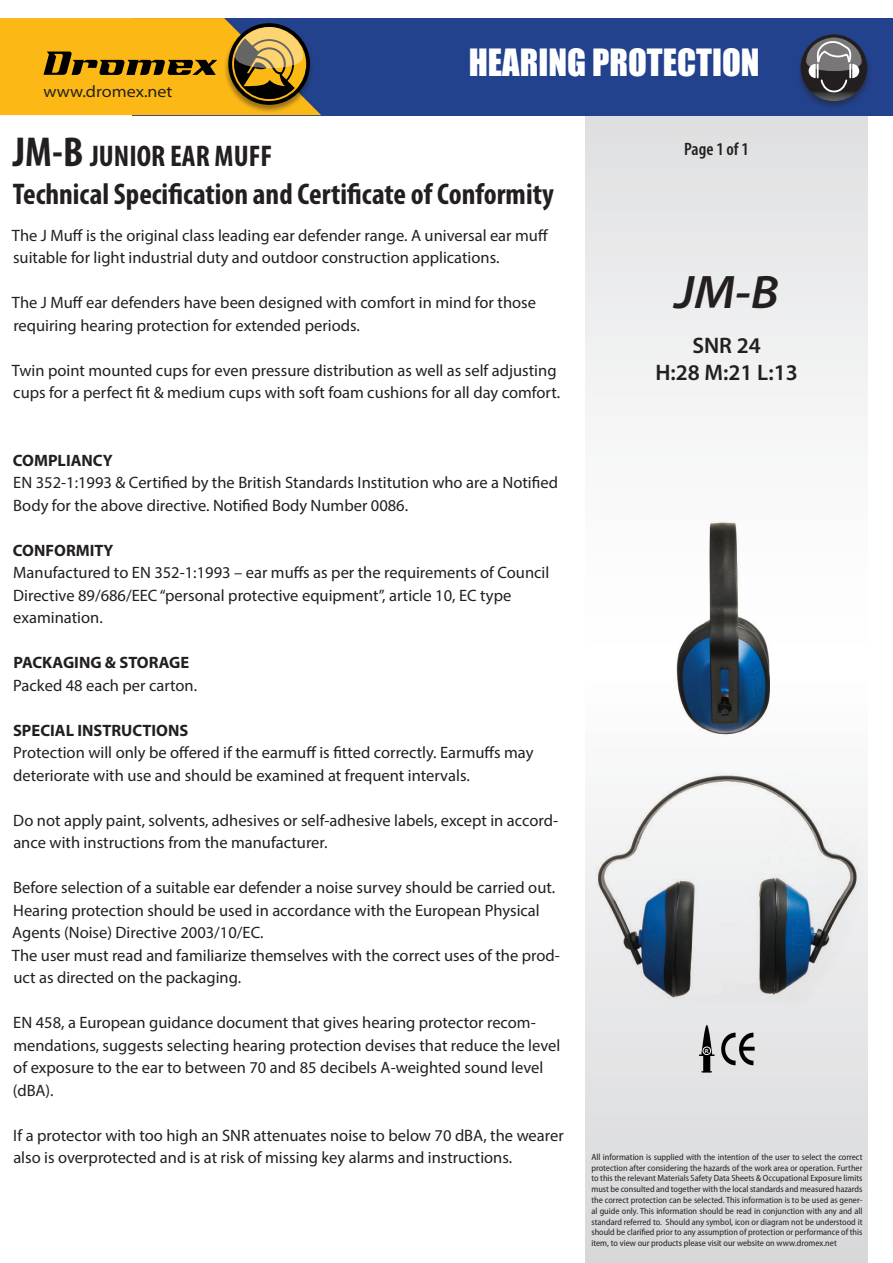
<style>
.page{position:relative;width:893px;height:1263px;background:#fff}
.page>*{position:absolute;margin:0;border:0;box-sizing:border-box;transform-origin:0 0}
.t1{font:italic 600 semi-expanded 47.25px "Myriad Pro";color:#231f20}
.t2{font:34.5px "Impact";color:#fff}
.t3{font:700 condensed 30px "Myriad Pro";color:#231f20}
.t4{font:600 22.5px "Myriad Pro";color:#231f20}
.t5{font:600 condensed 18px "Myriad Pro";color:#231f20}
.t6{font:16.5px/22.5px "Myriad Pro";color:#231f20}
.t7{font:700 16.5px "Myriad Pro";color:#231f20}
.t8{font:semi-expanded 16.5px "Myriad Pro";color:#231f20}
.t9{font:semi-condensed 9px/10.8px "Myriad Pro";color:#231f20;text-align:justify}
.t10{font:700 5.25px "Arial";color:#fff}
.s1{font-size:42px}
</style>
<div class="page">
<svg style="left:586px;top:115px;width:281px;height:1148px"></svg>
<div style="left:133px;top:18px;width:760px;height:97px;background:#22428e"></div>
<svg style="left:0;top:18px;width:321px;height:97px;background:#ca9820"></svg>
<div style="left:796px;top:34px;width:75px;height:76px;background:#231f20;opacity:.45"></div>
<svg style="left:801px;top:34px;width:66px;height:67px"></svg>
<svg style="left:806px;top:38px;width:56px;height:55px;background:#666569"></svg>
<img style="left:589px;top:759px;width:276px;height:251px">
<img style="left:667px;top:515px;width:112px;height:230px">
<svg style="left:699px;top:1025px;width:15px;height:47px"></svg>
<div style="left:703px;top:1046px;width:8px;height:9px;border:1px solid #fff;border-radius:50%"></div>
<svg style="left:721px;top:1033px;width:34px;height:32px"></svg>
<p class="t8" style="left:44px;top:82px;width:130px">www.dromex.net</p>
<h2 class="t2" style="left:469px;top:36px;width:292px">HEARING PROTECTION</h2>
<p class="t3" style="left:13px;top:139px;width:261px"><span class="s1">JM-B</span> JUNIOR EAR MUFF</p>
<p class="t5" style="left:684px;top:139px;width:66px">Page 1 of 1</p>
<p class="t3" style="left:13px;top:177px;width:542px">Technical Specification and Certificate of Conformity</p>
<p class="t6" style="left:12px;top:224px;width:538px">The J Muff is the original class leading ear defender range. A universal ear muff suitable for light industrial duty and outdoor construction applications.</p>
<p class="t6" style="left:12px;top:291px;width:526px">The J Muff ear defenders have been designed with comfort in mind for those requiring hearing protection for extended periods.</p>
<p class="t6" style="left:12px;top:359px;width:550px">Twin point mounted cups for even pressure distribution as well as self adjusting cups for a perfect fit &amp; medium cups with soft foam cushions for all day comfort.</p>
<p class="t7" style="left:13px;top:451px;width:101px">COMPLIANCY</p>
<p class="t6" style="left:13px;top:471px;width:546px">EN 352-1:1993 &amp; Certified by the British Standards Institution who are a Notified<br>Body for the above directive. Notified Body Number 0086.</p>
<p class="t7" style="left:13px;top:541px;width:102px">CONFORMITY</p>
<p class="t6" style="left:13px;top:561px;width:538px">Manufactured to EN 352-1:1993 – ear muffs as per the requirements of Council<br>Directive 89/686/EEC “personal protective equipment”, article 10, EC type</p>
<p class="t6" style="left:13px;top:606px;width:91px">examination.</p>
<p class="t7" style="left:13px;top:653px;width:177px">PACKAGING &amp; STORAGE</p>
<p class="t6" style="left:13px;top:674px;width:185px">Packed 48 each per carton.</p>
<p class="t7" style="left:13px;top:721px;width:177px">SPECIAL INSTRUCTIONS</p>
<p class="t6" style="left:13px;top:741px;width:522px">Protection will only be offered if the earmuff is fitted correctly. Earmuffs may deteriorate with use and should be examined at frequent intervals.</p>
<p class="t6" style="left:13px;top:809px;width:546px">Do not apply paint, solvents, adhesives or self‐adhesive labels, except in accord&shy;ance with instructions from the manufacturer.</p>
<p class="t6" style="left:12px;top:876px;width:545px">Before selection of a suitable ear defender a noise survey should be carried out.<br>Hearing protection should be used in accordance with the European Physical<br>Agents (Noise) Directive 2003/10/EC.</p>
<p class="t6" style="left:12px;top:944px;width:549px">The user must read and familiarize themselves with the correct uses of the prod&shy;uct as directed on the packaging.</p>
<p class="t6" style="left:13px;top:1011px;width:549px">EN 458, a European guidance document that gives hearing protector recom&shy;mendations, suggests selecting hearing protection devises that reduce the level of exposure to the ear to between 70 and 85 decibels A‐weighted sound level (dBA).</p>
<p class="t6" style="left:13px;top:1124px;width:552px">If a protector with too high an SNR attenuates noise to below 70 dBA, the wearer also is overprotected and is at risk of missing key alarms and instructions.</p>
<p class="t1" style="left:674px;top:266px;width:106px">JM-B</p>
<p class="t4" style="left:692px;top:333px;width:70px">SNR 24</p>
<p class="t4" style="left:655px;top:360px;width:144px">H:28 M:21 L:13</p>
<p class="t10" style="left:705px;top:1047px;width:5px">R</p>
<p class="t9" style="left:591px;top:1151px;width:273px">All information is supplied with the intention of the user to select the correct protection after considering the hazards of the work area or operation. Further to this the relevant Materials Safety Data Sheets &amp; Occupational Exposure limits must be consulted and together with the local standards and measured hazards the correct protection can be selected. This information is to be used as gener&shy;al guide only. This information should be read in conjunction with any and all standard referred to. Should any symbol, icon or diagram not be understood it should be clarified prior to any assumption of protection or performance of this item, to view our products please visit our website on www.dromex.net</p>
</div>
